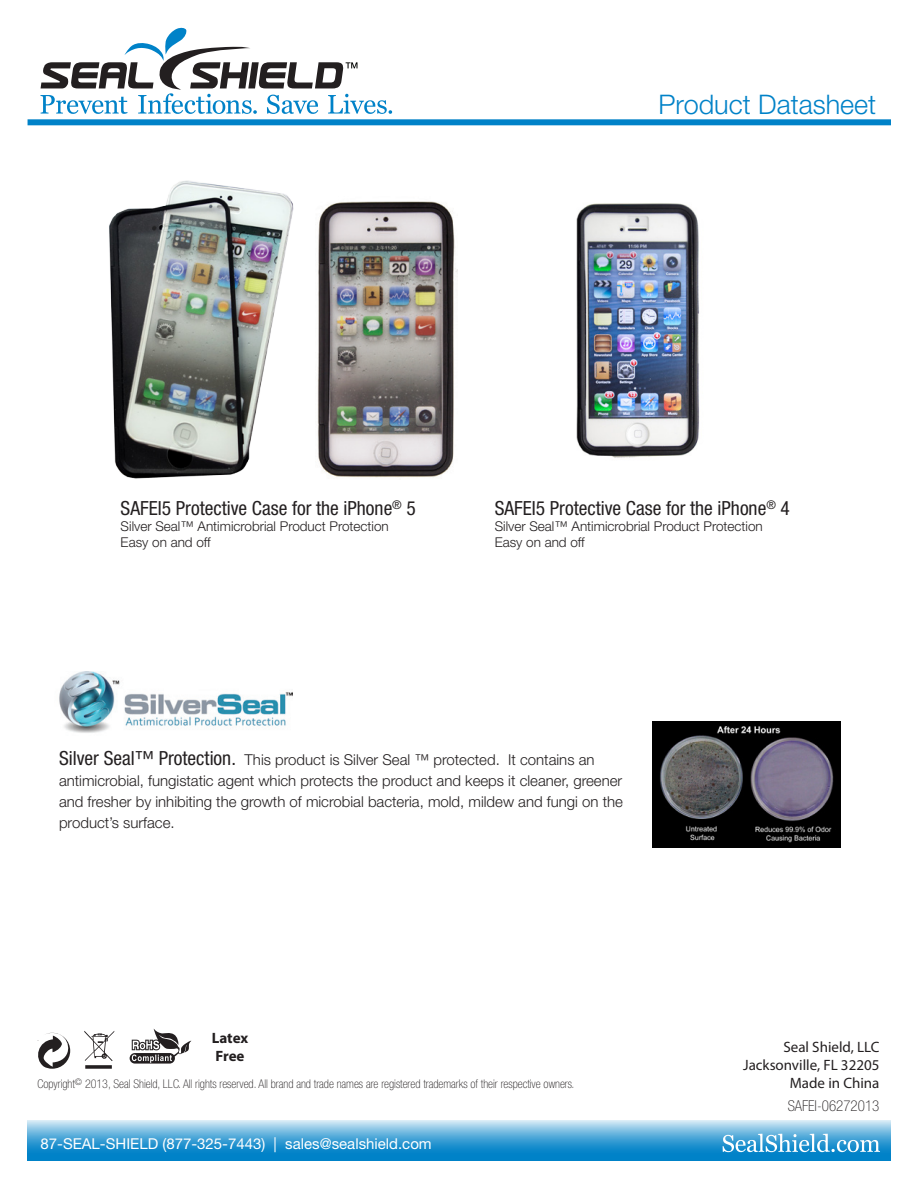
<style>
.page{position:relative;width:918px;height:1188px;background:#fff}
.page>*{position:absolute;margin:0;border:0;box-sizing:border-box;transform-origin:0 0}
.t1{font:300 27px "Helvetica Neue LT Std";color:#0082c8}
.t2{font:condensed 19.5px "Helvetica Neue LT Std";color:#231f20}
.t3{font:300 15px/21px "Helvetica Neue LT Std";color:#231f20}
.t4{font:15px "Helvetica Neue LT Std";color:#fff}
.t5{font:15px "Myriad Pro";color:#231f20}
.t6{font:100 condensed 15px "Helvetica Neue LT Std";color:#231f20}
.t7{font:700 15px "Myriad Pro";letter-spacing:-.01em;color:#231f20}
.t8{font:300 13.5px "Helvetica Neue LT Std";color:#231f20}
.t9{font:100 condensed 12px "Helvetica Neue LT Std";color:#231f20}
.s1{font-weight:400;font-stretch:condensed;font-size:19.5px}
</style>
<div class="page">
<svg style="left:40px;top:27px;width:352px;height:87px"></svg>
<div style="left:28px;top:119px;width:863px;height:6px;background:#0082c8"></div>
<svg style="left:27px;top:1120px;width:864px;height:41px;background:#4da7d8"></svg>
<svg style="left:723px;top:1134px;width:157px;height:18px"></svg>
<img style="left:59px;top:672px;width:234px;height:61px">
<img style="left:653px;top:722px;width:188px;height:125px">
<img style="left:317px;top:201px;width:140px;height:277px">
<img style="left:576px;top:203px;width:124px;height:255px">
<img style="left:109px;top:180px;width:185px;height:299px">
<svg style="left:130px;top:1029px;width:61px;height:35px"></svg>
<svg style="left:84px;top:1031px;width:30px;height:38px"></svg>
<svg style="left:37px;top:1033px;width:33px;height:36px"></svg>
<p class="t1" style="left:659px;top:88px;width:219px">Product Datasheet</p>
<p class="t2" style="left:121px;top:496px;width:297px">SAFEI5 Protective Case for the iPhone<sup>®</sup> 5</p>
<p class="t8" style="left:121px;top:518px;width:270px">Silver Seal™ Antimicrobrial Product Protection</p>
<p class="t8" style="left:121px;top:534px;width:92px">Easy on and off</p>
<p class="t2" style="left:495px;top:496px;width:297px">SAFEI5 Protective Case for the iPhone<sup>®</sup> 4</p>
<p class="t8" style="left:495px;top:518px;width:270px">Silver Seal™ Antimicrobrial Product Protection</p>
<p class="t8" style="left:495px;top:534px;width:92px">Easy on and off</p>
<p class="t3" style="left:59px;top:749px;width:566px"><span class="s1">Silver Seal™ Protection.</span> This product is Silver Seal ™ protected. It contains an antimicrobial, fungistatic agent which protects the product and keeps it cleaner, greener and fresher by inhibiting the growth of microbial bacteria, mold, mildew and fungi on the product’s surface.</p>
<p class="t7" style="left:212px;top:1028px;width:38px">Latex</p>
<p class="t7" style="left:216px;top:1046px;width:31px">Free</p>
<p class="t9" style="left:37px;top:1077px;width:538px">Copyright<sup>©</sup> 2013, Seal Shield, LLC. All rights reserved. All brand and trade names are registered trademarks of their respective owners.</p>
<p class="t4" style="left:40px;top:1135px;width:393px">87-SEAL-SHIELD (877-325-7443) | sales@sealshield.com</p>
<p class="t5" style="left:783px;top:1038px;width:98px">Seal Shield, LLC</p>
<p class="t5" style="left:743px;top:1056px;width:138px">Jacksonville, FL 32205</p>
<p class="t5" style="left:790px;top:1074px;width:91px">Made in China</p>
<p class="t6" style="left:788px;top:1097px;width:93px">SAFEI-06272013</p>
</div>
